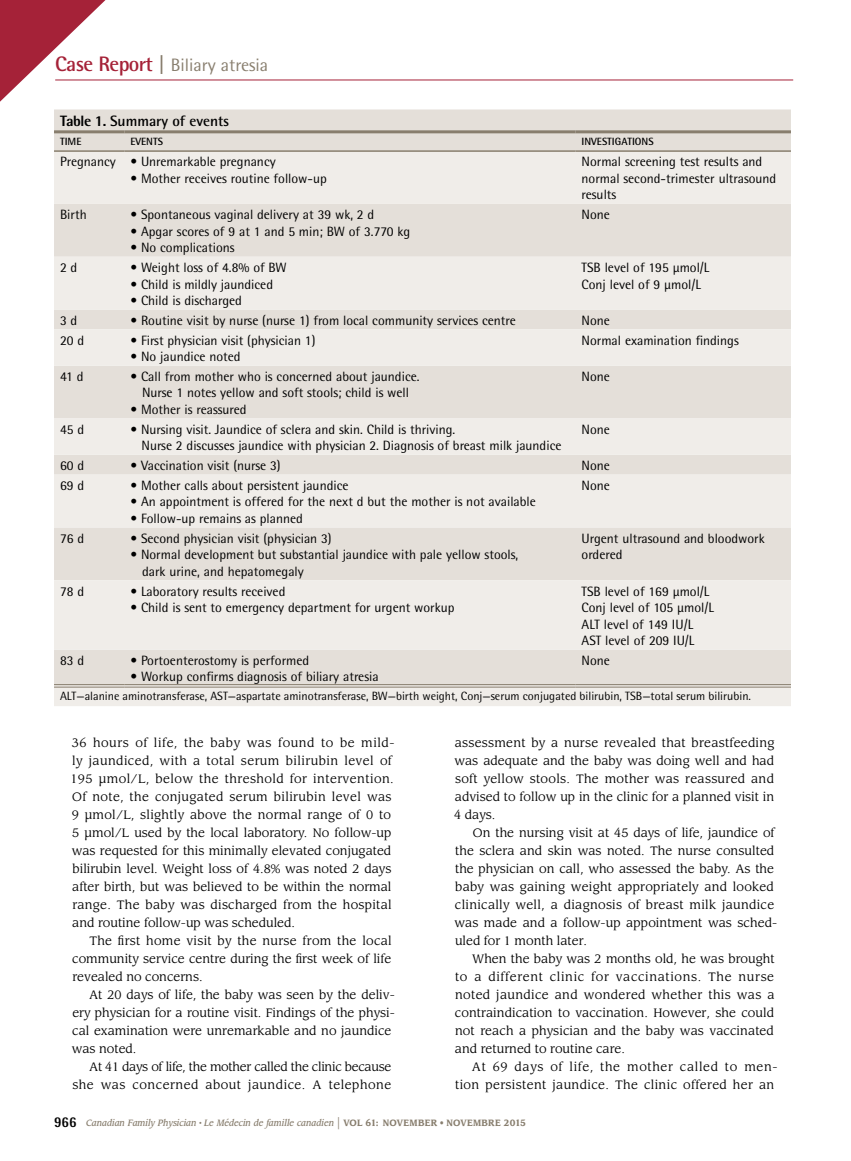
<style>
.page{position:relative;width:851px;height:1161px;background:#fff}
.page>*{position:absolute;margin:0;border:0;box-sizing:border-box;transform-origin:0 0}
.t1{font:18px "Rotis Semi Sans Std";color:#887e6e}
.t2{font:700 15px "Rotis Semi Sans Std";color:#000}
.t3{font:13.5px/16.5px "Rotis Semi Sans Std";color:#000}
.t4{font:12px/18px "Leawood Std";color:#000;text-align:justify}
.t5{font:12px/18px "Leawood Std";letter-spacing:.02em;color:#000}
.t6{font:12px "Rotis Semi Sans Std";color:#000}
.t7{font:12px/18px "Leawood Std";letter-spacing:-.025em;color:#000;text-align:right}
.t8{font:12px/18px "Leawood Std";letter-spacing:.03em;color:#000;text-align:right}
.t9{font:700 10.5px "Rotis Semi Sans Std";color:#000}
.t10{font:italic 500 9px "Leawood Std";color:#887e6e;scale:.9 1}
.s1{font-weight:700;font-size:21px;color:#a52238}
.s2{font-weight:700;font-size:21px}
.s3{font-weight:800}
.s4{font-family:"Rotis Semi Sans Std";font-weight:800;font-style:normal;font-size:15px;color:#000}
.s5{font-weight:400;font-style:normal;font-size:15px}
.s6{font-weight:700;font-style:normal}
.s7{font-weight:400;font-style:normal}
</style>
<div class="page">
<svg style="left:0;top:0;width:127px;height:110px"></svg>
<hr style="left:55px;top:80px;width:738px;height:1px;background:#a52238">
<div style="left:54px;top:110px;width:736px;height:40px;background:#e4dfd9"></div>
<svg style="left:54px;top:152px;width:736px;height:554px;fill:#f0ede9"></svg>
<hr style="left:54px;top:130px;width:70px;height:3px;background:#887e6e">
<hr style="left:124px;top:130px;width:451px;height:3px;background:#887e6e">
<hr style="left:575px;top:130px;width:215px;height:3px;background:#887e6e">
<hr style="left:54px;top:150px;width:70px;height:2px;background:#887e6e">
<hr style="left:124px;top:150px;width:451px;height:2px;background:#887e6e">
<hr style="left:575px;top:150px;width:215px;height:2px;background:#887e6e">
<hr style="left:54px;top:684px;width:70px;height:1px;background:#887e6e">
<hr style="left:54px;top:687px;width:70px;height:1px;background:#887e6e">
<hr style="left:124px;top:684px;width:451px;height:1px;background:#887e6e">
<hr style="left:124px;top:687px;width:451px;height:1px;background:#887e6e">
<hr style="left:575px;top:684px;width:215px;height:1px;background:#887e6e">
<hr style="left:575px;top:687px;width:215px;height:1px;background:#887e6e">
<h1 class="t1" style="left:55px;top:54px;width:214px"><span class="s1">Case Report</span> <span class="s2">|</span> Biliary atresia</h1>
<p class="t2" style="left:60px;top:112px;width:171px"><span class="s3">Table 1.</span> Summary of events</p>
<p class="t9" style="left:60px;top:135px;width:23px">Time</p>
<p class="t9" style="left:130px;top:135px;width:22px">Events</p>
<p class="t9" style="left:581px;top:135px;width:67px">Investigations</p>
<p class="t3" style="left:60px;top:153px;width:217px">Pregnancy • Unremarkable pregnancy</p>
<p class="t3" style="left:130px;top:170px;width:198px">• Mother receives routine follow-up</p>
<p class="t3" style="left:581px;top:153px;width:196px">Normal screening test results and normal second-trimester ultrasound results</p>
<p class="t3" style="left:60px;top:206px;width:28px">Birth</p>
<p class="t3" style="left:130px;top:206px;width:245px">• Spontaneous vaginal delivery at 39 wk, 2 d</p>
<p class="t3" style="left:130px;top:223px;width:281px">• Apgar scores of 9 at 1 and 5 min; BW of 3.770 kg</p>
<p class="t3" style="left:130px;top:239px;width:106px">• No complications</p>
<p class="t3" style="left:60px;top:259px;width:19px">2 d</p>
<p class="t3" style="left:130px;top:259px;width:158px">• Weight loss of 4.8% of BW</p>
<p class="t3" style="left:130px;top:276px;width:144px">• Child is mildly jaundiced</p>
<p class="t3" style="left:130px;top:292px;width:113px">• Child is discharged</p>
<p class="t3" style="left:581px;top:206px;width:30px">None</p>
<p class="t3" style="left:581px;top:259px;width:129px">TSB level of 195 μmol/L<br>Conj level of 9 μmol/L</p>
<p class="t3" style="left:60px;top:312px;width:19px">3 d</p>
<p class="t3" style="left:130px;top:312px;width:387px">• Routine visit by nurse (nurse 1) from local community services centre</p>
<p class="t3" style="left:581px;top:312px;width:30px">None</p>
<p class="t3" style="left:60px;top:332px;width:26px">20 d</p>
<p class="t3" style="left:130px;top:332px;width:186px">• First physician visit (physician 1)</p>
<p class="t3" style="left:130px;top:348px;width:112px">• No jaundice noted</p>
<p class="t3" style="left:581px;top:332px;width:159px">Normal examination findings</p>
<p class="t3" style="left:60px;top:368px;width:25px">41 d</p>
<p class="t3" style="left:130px;top:368px;width:290px;text-align:center">• Call from mother who is concerned about jaundice.<br>Nurse 1 notes yellow and soft stools; child is well</p>
<p class="t3" style="left:130px;top:401px;width:118px">• Mother is reassured</p>
<p class="t3" style="left:581px;top:368px;width:30px">None</p>
<p class="t3" style="left:60px;top:421px;width:26px">45 d</p>
<p class="t3" style="left:141px;top:421px;width:421px;text-indent:-11px">• Nursing visit. Jaundice of sclera and skin. Child is thriving.<br>Nurse 2 discusses jaundice with physician 2. Diagnosis of breast milk jaundice</p>
<p class="t3" style="left:581px;top:421px;width:30px">None</p>
<p class="t3" style="left:60px;top:457px;width:26px">60 d</p>
<p class="t3" style="left:130px;top:457px;width:152px">• Vaccination visit (nurse 3)</p>
<p class="t3" style="left:581px;top:457px;width:30px">None</p>
<p class="t3" style="left:60px;top:477px;width:26px">69 d</p>
<p class="t3" style="left:130px;top:477px;width:219px">• Mother calls about persistent jaundice</p>
<p class="t3" style="left:130px;top:493px;width:407px">• An appointment is offered for the next d but the mother is not available</p>
<p class="t3" style="left:130px;top:510px;width:174px">• Follow-up remains as planned</p>
<p class="t3" style="left:581px;top:477px;width:30px">None</p>
<p class="t3" style="left:60px;top:530px;width:26px">76 d</p>
<p class="t3" style="left:130px;top:530px;width:203px">• Second physician visit (physician 3)</p>
<p class="t3" style="left:142px;top:546px;width:378px;text-indent:-12px">• Normal development but substantial jaundice with pale yellow stools, dark urine, and hepatomegaly</p>
<p class="t3" style="left:60px;top:583px;width:26px">78 d</p>
<p class="t3" style="left:130px;top:583px;width:156px">• Laboratory results received</p>
<p class="t3" style="left:130px;top:599px;width:325px">• Child is sent to emergency department for urgent workup</p>
<p class="t3" style="left:581px;top:530px;width:185px">Urgent ultrasound and bloodwork ordered</p>
<p class="t3" style="left:581px;top:583px;width:134px">TSB level of 169 μmol/L<br>Conj level of 105 μmol/L<br>ALT level of 149 IU/L<br>AST level of 209 IU/L</p>
<p class="t3" style="left:60px;top:652px;width:26px">83 d</p>
<p class="t3" style="left:130px;top:652px;width:180px">• Portoenterostomy is performed</p>
<p class="t3" style="left:130px;top:668px;width:250px">• Workup confirms diagnosis of biliary atresia</p>
<p class="t3" style="left:581px;top:652px;width:30px">None</p>
<p class="t6" style="left:60px;top:689px;width:692px">ALT—alanine aminotransferase, AST—aspartate aminotransferase, BW—birth weight, Conj—serum conjugated bilirubin, TSB—total serum bilirubin.</p>
<p class="t5" style="left:70px;top:734px;width:326px">36 hours of life, the baby was found to be mild&shy;ly jaundiced, with a total serum bilirubin level of 195 μmol/L, below the threshold for intervention.<br>Of note, the conjugated serum bilirubin level was 9 μmol/L, slightly above the normal range of 0 to 5 μmol/L used by the local laboratory. No follow-up was requested for this minimally elevated conjugated bilirubin level. Weight loss of 4.8% was noted 2 days after birth, but was believed to be within the normal range. The baby was discharged from the hospital and routine follow-up was scheduled.</p>
<p class="t4" style="left:72px;top:932px;width:321px;text-indent:17px">The first home visit by the nurse from the local community service centre during the first week of life revealed no concerns.</p>
<p class="t4" style="left:72px;top:986px;width:324px;text-align:left;text-indent:17px">At 20 days of life, the baby was seen by the deliv&shy;ery physician for a routine visit. Findings of the physi&shy;cal examination were unremarkable and no jaundice was noted.</p>
<p class="t7" style="left:72px;top:1058px;width:320px">At 41 days of life, the mother called the clinic because she was concerned about jaundice. A telephone</p>
<p class="t4" style="left:454px;top:734px;width:322px">assessment by a nurse revealed that breastfeeding was adequate and the baby was doing well and had soft yellow stools. The mother was reassured and advised to follow up in the clinic for a planned visit in 4 days.</p>
<p class="t4" style="left:454px;top:824px;width:324px;text-align:left;text-indent:18px">On the nursing visit at 45 days of life, jaundice of the sclera and skin was noted. The nurse consulted the physician on call, who assessed the baby. As the baby was gaining weight appropriately and looked clinically well, a diagnosis of breast milk jaundice was made and a follow-up appointment was sched&shy;uled for 1 month later.</p>
<p class="t4" style="left:455px;top:950px;width:321px;text-indent:17px">When the baby was 2 months old, he was brought to a different clinic for vaccinations. The nurse noted jaundice and wondered whether this was a contraindication to vaccination. However, she could not reach a physician and the baby was vaccinated and returned to routine care.</p>
<p class="t8" style="left:455px;top:1058px;width:324px">At 69 days of life, the mother called to men&shy;tion persistent jaundice. The clinic offered her an</p>
<p class="t10" style="left:54px;top:1118px;width:526px"><span class="s4">966</span> Canadian Family Physician <sup>•</sup> Le Médecin de famille canadien <span class="s5">|</span> <span class="s6">VOL 61: NOVEMBER</span> <span class="s7">•</span> <span class="s6">NOVEMBRE 2015</span></p>
</div>
